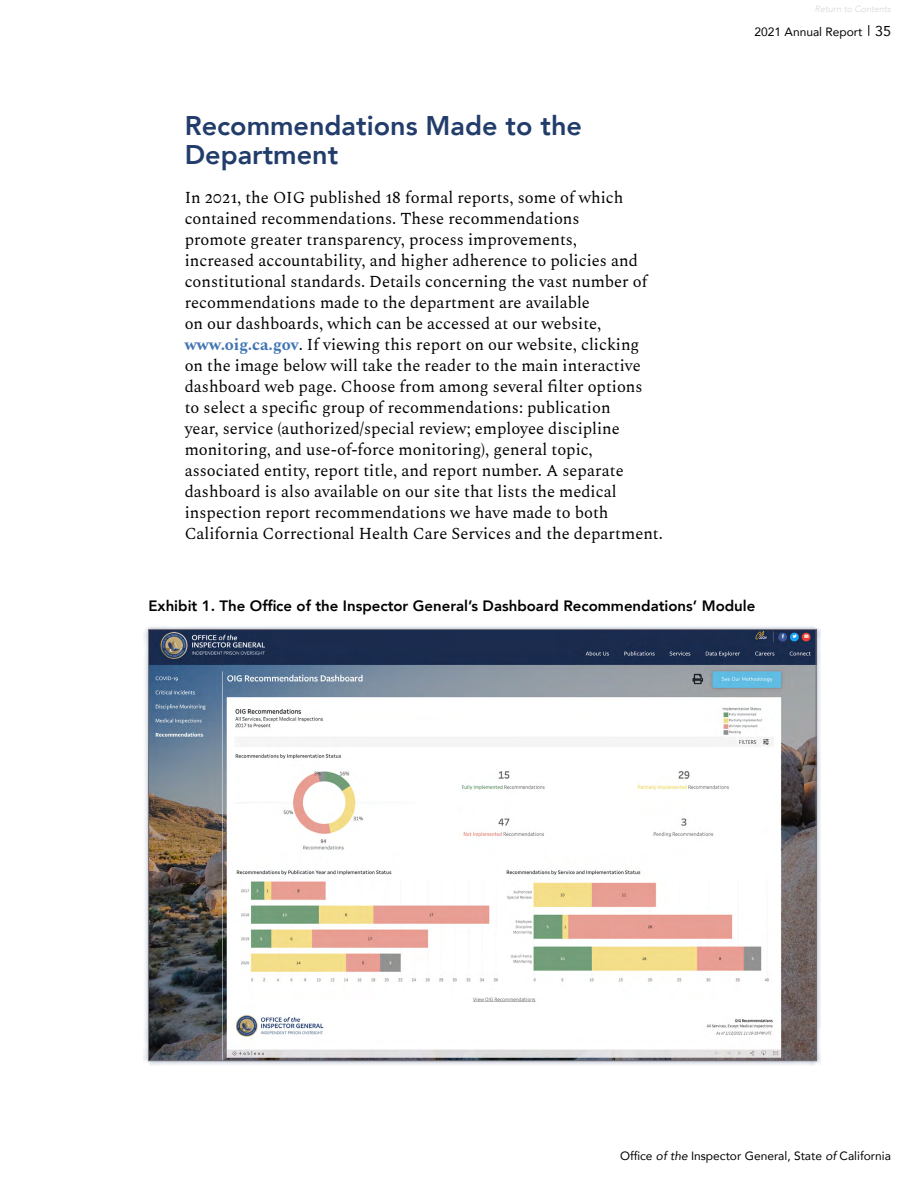
<style>
.page{position:relative;width:918px;height:1188px;background:#fff}
.page>*{position:absolute;margin:0;border:0;box-sizing:border-box;transform-origin:0 0}
.t1{font:800 27px/29.2px "Avenir";color:#223d6b}
.t2{font:16.5px/21px "Spectral";color:#000}
.t3{font:800 15px "Avenir";color:#000}
.t4{font:12px "Avenir";color:#000}
.t5{font:italic 300 9px "Avenir";color:#dad6d6}
.s1{font-weight:700;color:#4075b3}
.s2{font-size:14.25px}
.s3{font-style:italic}
</style>
<div class="page">
<div style="left:143px;top:624px;width:678px;height:442px;background:#223d6b;opacity:.5"></div>
<img style="left:150px;top:631px;width:664px;height:428px">
<p class="t5" style="left:815px;top:4px;width:78px">Return to Contents</p>
<h1 class="t1" style="left:185px;top:111px;width:399px">Recommendations Made to the<br>Department</h1>
<p class="t2" style="left:185px;top:186px;width:480px">In 2021, the OIG published 18 formal reports, some of which contained recommendations. These recommendations<br>promote greater transparency, process improvements,<br>increased accountability, and higher adherence to policies and constitutional standards. Details concerning the vast number of recommendations made to the department are available<br>on our dashboards, which can be accessed at our website, <span class="s1">www.oig.ca.gov</span>. If viewing this report on our website, clicking<br>on the image below will take the reader to the main interactive dashboard web page. Choose from among several filter options<br>to select a specific group of recommendations: publication<br>year, service (authorized/special review; employee discipline monitoring, and use-of-force monitoring), general topic, associated entity, report title, and report number. A separate dashboard is also available on our site that lists the medical inspection report recommendations we have made to both California Correctional Health Care Services and the department.</p>
<p class="t4" style="left:755px;top:22px;width:138px">2021 Annual Report <span class="s2">35</span></p>
<p class="t3" style="left:148px;top:594px;width:608px">Exhibit 1. The Office of the Inspector General’s Dashboard Recommendations’ Module</p>
<p class="t4" style="left:620px;top:1146px;width:272px">Office <span class="s3">of the</span> Inspector General, State <span class="s3">of</span> California</p>
</div>
